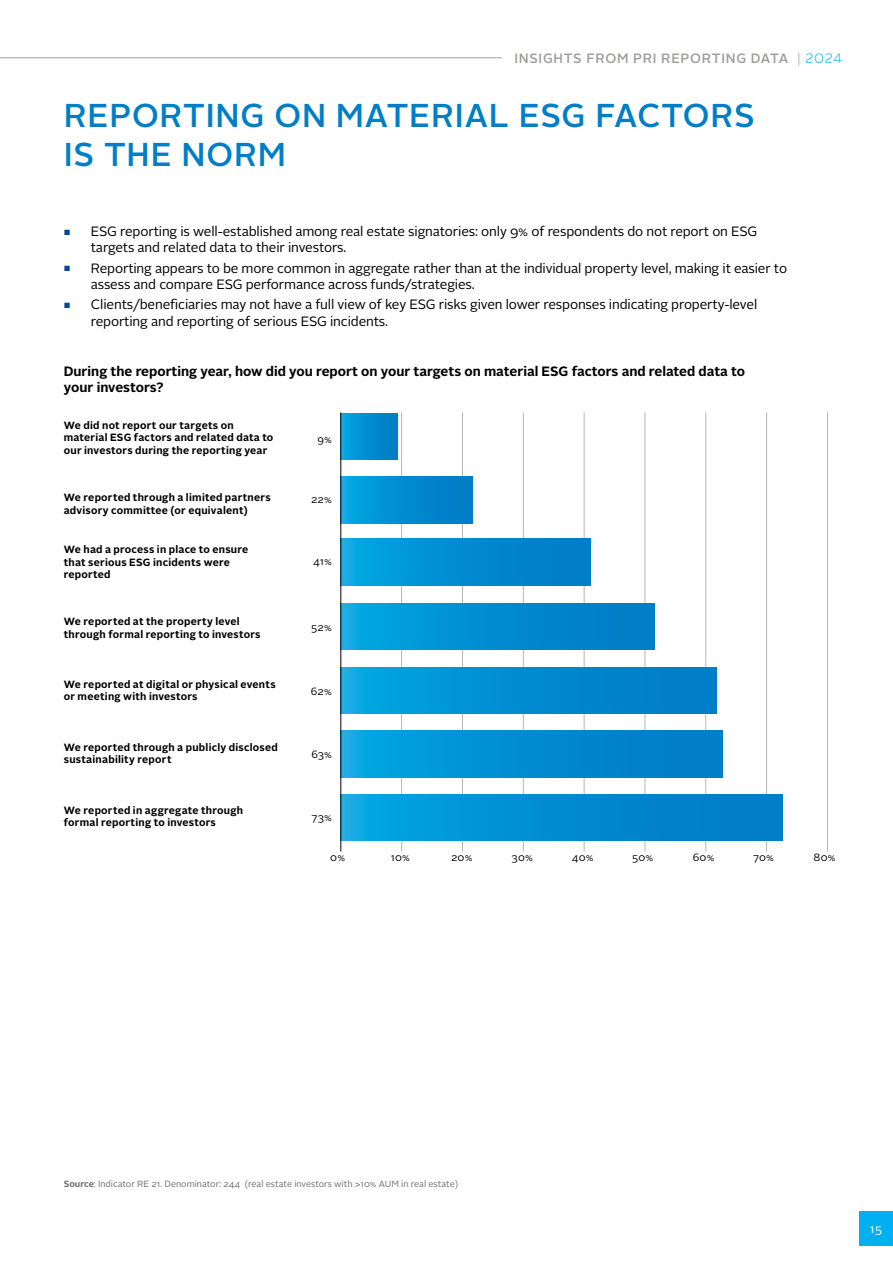
<style>
.page{position:relative;width:893px;height:1263px;background:#fff}
.page>*{position:absolute;margin:0;border:0;box-sizing:border-box;transform-origin:0 0}
.t1{font:500 33px/39px "Alright Sans";letter-spacing:.025em;color:#007ec7}
.t2{font:13.5px/16.2px "Alright Sans";letter-spacing:-.01em;color:#000}
.t3{font:700 13.5px/16.2px "Alright Sans";color:#000}
.t4{font:500 13.5px "Alright Sans";letter-spacing:.05em;color:#9d9d9c}
.t5{font:12px "Alright Sans";color:#fff}
.t6{font:700 10.5px/12.6px "Alright Sans";letter-spacing:.025em;color:#000}
.t7{font:10.5px "Alright Sans";letter-spacing:.015em;color:#000}
.t8{font:9px "Alright Sans";color:#706f6f}
.s1{font-weight:300}
.s2{font-weight:300;color:#00b0f0}
.s3{font-size:7.5px;color:#00489a}
.s4{font-weight:700}
</style>
<div class="page">
<div style="left:859px;top:1212px;width:34px;height:34px;background:#00b0f0"></div>
<hr style="left:0;top:57px;width:502px;height:1px;background:#9d9d9c">
<hr style="left:462px;top:412px;width:1px;height:439px;background:#000">
<hr style="left:584px;top:412px;width:1px;height:439px;background:#000">
<hr style="left:705px;top:412px;width:1px;height:439px;background:#000">
<hr style="left:401px;top:412px;width:1px;height:439px;background:#000">
<hr style="left:523px;top:412px;width:1px;height:439px;background:#000">
<hr style="left:645px;top:412px;width:1px;height:439px;background:#000">
<hr style="left:766px;top:412px;width:1px;height:439px;background:#000">
<hr style="left:827px;top:412px;width:1px;height:439px;background:#000">
<svg style="left:341px;top:794px;width:441px;height:47px;background:#018ed1"></svg>
<svg style="left:341px;top:731px;width:381px;height:46px;background:#018ed1"></svg>
<svg style="left:341px;top:667px;width:375px;height:46px;background:#018ed1"></svg>
<svg style="left:341px;top:604px;width:314px;height:46px;background:#018ed1"></svg>
<svg style="left:341px;top:539px;width:249px;height:46px;background:#018ed1"></svg>
<svg style="left:341px;top:477px;width:131px;height:46px;background:#018dd0"></svg>
<svg style="left:341px;top:413px;width:56px;height:47px;background:#018dd0"></svg>
<hr style="left:340px;top:412px;width:1px;height:439px;background:#000">
<p class="t4" style="left:515px;top:49px;width:329px">INSIGHTS FROM PRI REPORTING DATA <span class="s1">|</span> <span class="s2">2024</span></p>
<h1 class="t1" style="left:64px;top:96px;width:693px">REPORTING ON MATERIAL ESG FACTORS<br>IS THE NORM</h1>
<p class="t2" style="left:91px;top:223px;width:668px;text-indent:-27px"><span class="s3">■</span> ESG reporting is well-established among real estate signatories: only 9% of respondents do not report on ESG targets and related data to their investors.</p>
<p class="t2" style="left:91px;top:260px;width:698px;text-indent:-27px"><span class="s3">■</span> Reporting appears to be more common in aggregate rather than at the individual property level, making it easier to assess and compare ESG performance across funds/strategies.</p>
<p class="t2" style="left:91px;top:297px;width:668px;text-indent:-27px"><span class="s3">■</span> Clients/beneficiaries may not have a full view of key ESG risks given lower responses indicating property-level reporting and reporting of serious ESG incidents.</p>
<p class="t3" style="left:64px;top:363px;width:683px">During the reporting year, how did you report on your targets on material ESG factors and related data to your investors?</p>
<p class="t6" style="left:64px;top:419px;width:211px">We did not report our targets on material ESG factors and related data to our investors during the reporting year</p>
<p class="t6" style="left:64px;top:491px;width:208px">We reported through a limited partners advisory committee (or equivalent)</p>
<p class="t6" style="left:64px;top:543px;width:186px">We had a process in place to ensure that serious ESG incidents were reported</p>
<p class="t6" style="left:64px;top:615px;width:198px">We reported at the property level through formal reporting to investors</p>
<p class="t6" style="left:64px;top:678px;width:213px">We reported at digital or physical events or meeting with investors</p>
<p class="t6" style="left:64px;top:741px;width:216px">We reported through a publicly disclosed sustainability report</p>
<p class="t6" style="left:64px;top:804px;width:181px">We reported in aggregate through formal reporting to investors</p>
<p class="t7" style="left:317px;top:433px;width:16px">9%</p>
<p class="t7" style="left:311px;top:492px;width:22px">22%</p>
<p class="t7" style="left:313px;top:554px;width:20px">41%</p>
<p class="t7" style="left:311px;top:620px;width:22px">52%</p>
<p class="t7" style="left:311px;top:684px;width:22px">62%</p>
<p class="t7" style="left:311px;top:747px;width:22px">63%</p>
<p class="t7" style="left:311px;top:810px;width:22px">73%</p>
<p class="t7" style="left:330px;top:850px;width:16px">0%</p>
<p class="t7" style="left:391px;top:850px;width:21px">10%</p>
<p class="t7" style="left:451px;top:850px;width:23px">20%</p>
<p class="t7" style="left:511px;top:850px;width:23px">30%</p>
<p class="t7" style="left:572px;top:850px;width:23px">40%</p>
<p class="t7" style="left:632px;top:850px;width:23px">50%</p>
<p class="t7" style="left:693px;top:850px;width:23px">60%</p>
<p class="t7" style="left:753px;top:850px;width:22px">70%</p>
<p class="t7" style="left:813px;top:850px;width:24px">80%</p>
<p class="t8" style="left:64px;top:1178px;width:396px"><span class="s4">Source</span>: Indicator RE 21. Denominator: 244 (real estate investors with &gt;10% AUM in real estate)</p>
<p class="t5" style="left:870px;top:1221px;width:14px">15</p>
</div>
